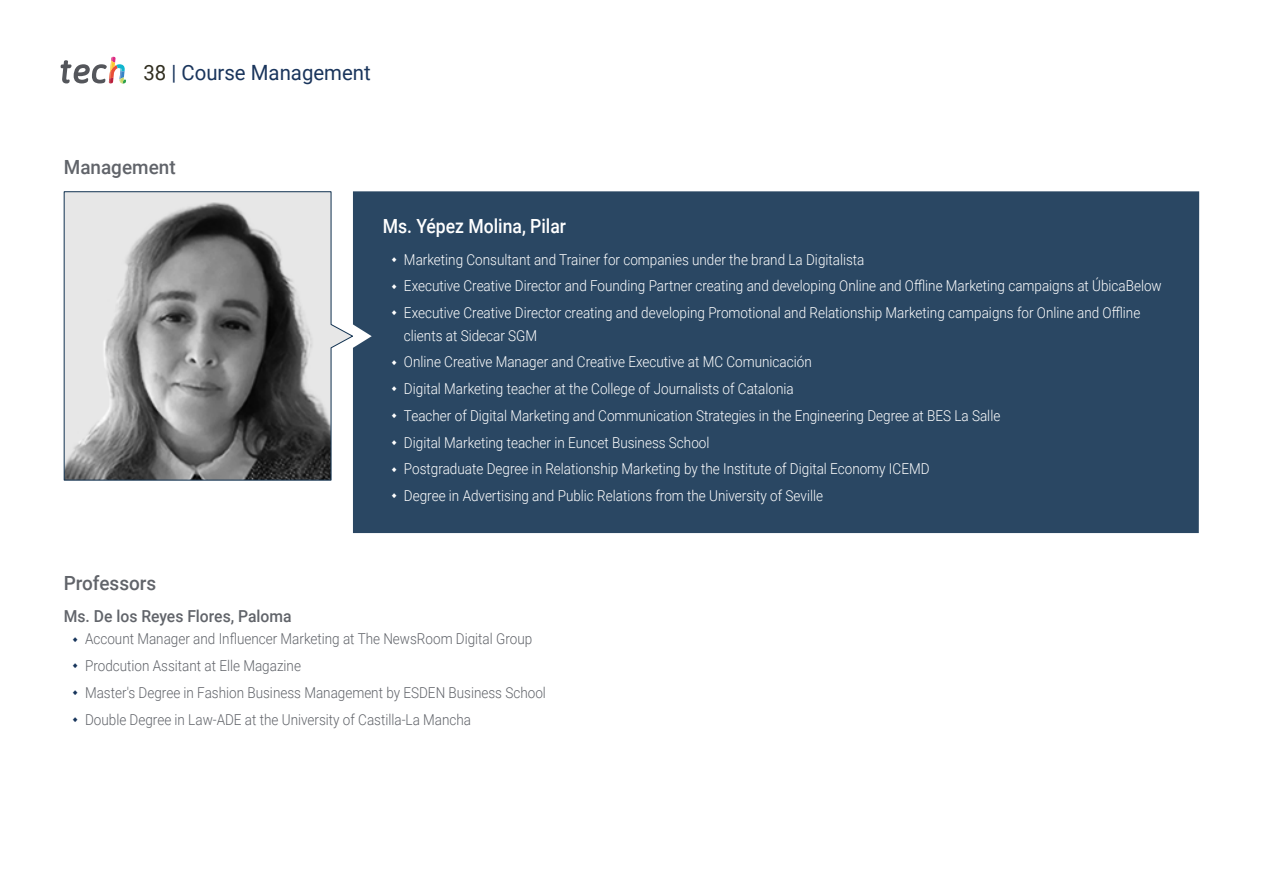
<style>
.page{position:relative;width:1263px;height:893px;background:#fff}
.page>*{position:absolute;margin:0;border:0;box-sizing:border-box;transform-origin:0 0}
.t1{font:21px "Roboto";color:#1a355c}
.t2{font:500 19.5px "Roboto";color:#61646a}
.t3{font:500 19.5px "Roboto";color:#fff;scale:.9 1}
.t4{font:500 16.5px "Roboto";color:#61646a;scale:.95 1}
.t5{font:300 15px/26.7px "Roboto";color:#fff;scale:.9 1}
.t6{font:300 15px/26.7px "Roboto";color:#61646a;scale:.9 1}
.s1{color:#312e20}
</style>
<div class="page">
<svg style="left:61px;top:57px;width:65px;height:27px"></svg>
<div style="left:353px;top:191px;width:846px;height:342px;background:#2a4763"></div>
<svg style="left:63px;top:191px;width:291px;height:290px;background:#9a9b9b"></svg>
<svg style="left:392px;top:257px;width:5px;height:5px"></svg>
<svg style="left:392px;top:284px;width:5px;height:5px"></svg>
<svg style="left:392px;top:310px;width:5px;height:5px"></svg>
<svg style="left:392px;top:360px;width:5px;height:5px"></svg>
<svg style="left:392px;top:386px;width:5px;height:5px"></svg>
<svg style="left:392px;top:413px;width:5px;height:5px"></svg>
<svg style="left:392px;top:440px;width:5px;height:5px"></svg>
<svg style="left:392px;top:467px;width:5px;height:5px"></svg>
<svg style="left:392px;top:493px;width:5px;height:5px"></svg>
<h1 class="t1" style="left:144px;top:57px;width:229px"><span class="s1">38</span> | Course Management</h1>
<h2 class="t2" style="left:64px;top:154px;width:113px">Management</h2>
<h2 class="t3" style="left:383px;top:212px;width:205px">Ms. Yépez Molina, Pilar</h2>
<p class="t5" style="left:404px;top:245px;width:843px">Marketing Consultant and Trainer for companies under the brand La Digitalista<br>Executive Creative Director and Founding Partner creating and developing Online and Offline Marketing campaigns at ÚbicaBelow<br>Executive Creative Director creating and developing Promotional and Relationship Marketing campaigns for Online and Offline</p>
<p class="t5" style="left:404px;top:321px;width:664px">clients at Sidecar SGM<br>Online Creative Manager and Creative Executive at MC Comunicación<br>Digital Marketing teacher at the College of Journalists of Catalonia<br>Teacher of Digital Marketing and Communication Strategies in the Engineering Degree at BES La Salle Digital Marketing teacher in Euncet Business School<br>Postgraduate Degree in Relationship Marketing by the Institute of Digital Economy ICEMD<br>Degree in Advertising and Public Relations from the University of Seville</p>
<h2 class="t2" style="left:64px;top:570px;width:94px">Professors</h2>
<p class="t4" style="left:64px;top:604px;width:241px">Ms. De los Reyes Flores, Paloma</p>
<p class="t6" style="left:85px;top:625px;width:514px">Account Manager and Influencer Marketing at The NewsRoom Digital Group Prodcution Assitant at Elle Magazine<br>Master's Degree in Fashion Business Management by ESDEN Business School Double Degree in Law-ADE at the University of Castilla-La Mancha</p>
</div>
